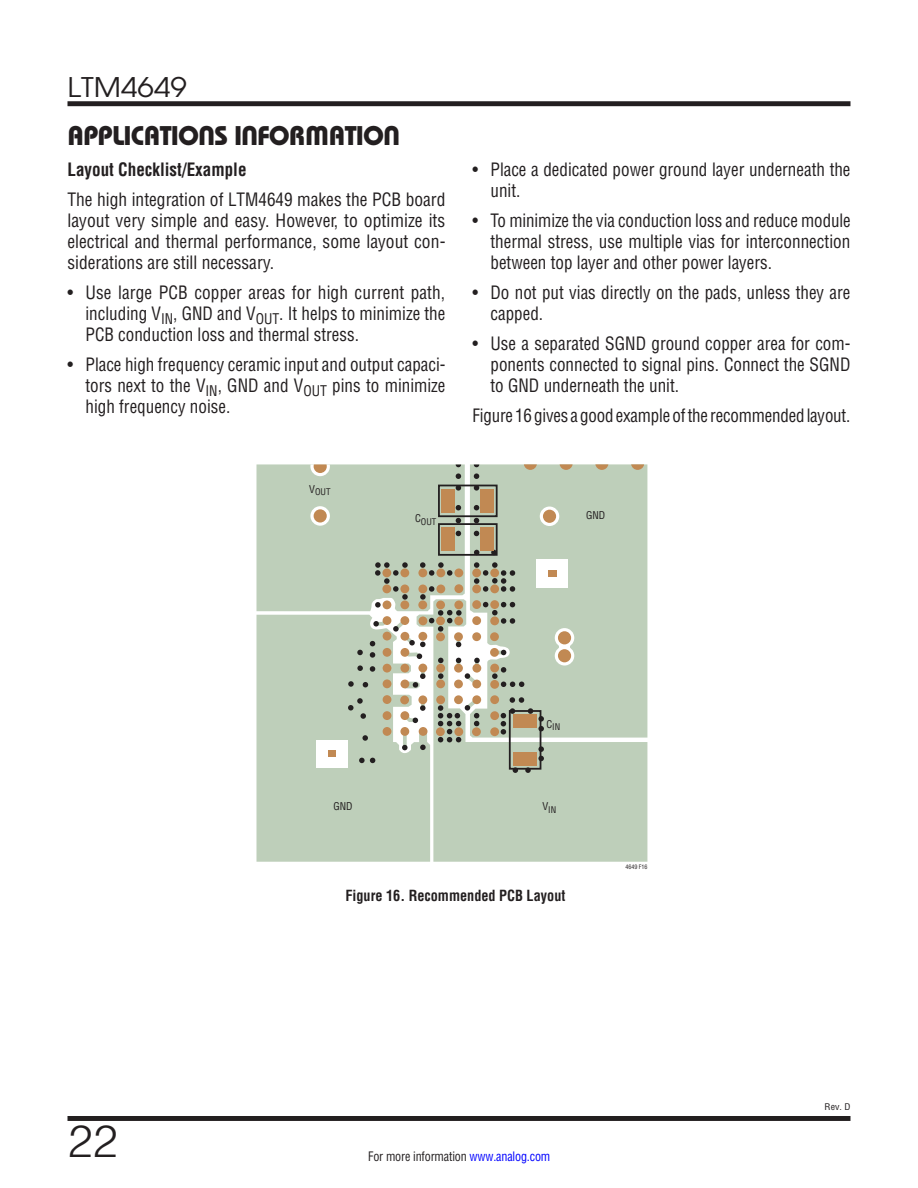
<style>
.page{position:relative;width:918px;height:1188px;background:#fff}
.page>*{position:absolute;margin:0;border:0;box-sizing:border-box;transform-origin:0 0}
.t1{font:300 45px "Linear Helvetica";color:#231f20}
.Section_Heads_non-TO{font:27px "Linear Bauhaus";letter-spacing:-.02em;color:#231f20}
.t2{font:27px "Linear Avant Garde";color:#231f20;scale:1.1 1}
.Body_text{font:18px/21px "Linear Helv Cond";color:#231f20;text-align:justify;scale:.95 1}
.Body_text-2{font:18px/21px "Linear Helv Cond";color:#231f20;text-align:justify;scale:.94 1}
.Body_text-3{font:18px/21px "Linear Helv Cond";color:#231f20;text-align:justify}
.Body_text-4{font:18px/21px "Linear Helv Cond";color:#231f20;text-align:justify;scale:.96 1}
.Subhead_2{font:700 18px "Linear Helv Cond";color:#231f20;scale:.95 1}
.t3{font:700 15px "Linear Helv Cond";color:#231f20;scale:.95 1}
.t4{font:12.75px "Linear Helv Cond";letter-spacing:-.01em;color:#231f20;scale:.95 1}
.t5{font:10.5px "Linear Helv Cond";color:#231f20}
.t6{font:9px "Linear Helv Cond";color:#231f20}
.t7{font:9px "Linear Helv Cond";color:#231f20;scale:1.1 1}
.t8{font:6px "Linear Helv Cond";color:#231f20}
.s1{color:#00f}
</style>
<div class="page">
<div style="left:68px;top:101px;width:782px;height:5px;background:#231f20"></div>
<div style="left:68px;top:1116px;width:782px;height:5px;background:#231f20"></div>
<div style="left:544px;top:742px;width:103px;height:120px;background:#becfba"></div>
<div style="left:544px;top:464px;width:103px;height:274px;background:#becfba"></div>
<svg style="left:540px;top:507px;width:19px;height:19px"></svg>
<div style="left:543px;top:510px;width:13px;height:13px;background:#c18953;border-radius:50%"></div>
<svg style="left:256px;top:464px;width:288px;height:398px;background:#bfc9b5"></svg>
<svg style="left:560px;top:464px;width:13px;height:6px"></svg>
<svg style="left:595px;top:464px;width:13px;height:6px"></svg>
<svg style="left:631px;top:464px;width:13px;height:6px"></svg>
<svg style="left:555px;top:628px;width:19px;height:20px"></svg>
<div style="left:558px;top:631px;width:13px;height:13px;background:#c18953;border-radius:50%"></div>
<svg style="left:555px;top:646px;width:19px;height:20px"></svg>
<div style="left:558px;top:649px;width:13px;height:13px;background:#c18953;border-radius:50%"></div>
<div style="left:536px;top:559px;width:32px;height:29px;background:#fff"></div>
<div style="left:548px;top:570px;width:8px;height:7px;background:#c18953"></div>
<svg style="left:559px;top:645px;width:11px;height:3px"></svg>
<h2 class="t2" style="left:68px;top:70px;width:110px">LTM4649</h2>
<p class="Section_Heads_non-TO" style="left:68px;top:119px;width:334px">APPLICATIONS INFORMATION</p>
<p class="Subhead_2" style="left:68px;top:159px;width:190px">Layout Checklist/Example</p>
<p class="Body_text-3" style="left:68px;top:189px;width:380px">The high integration of LTM4649 makes the PCB board layout very simple and easy. However, to optimize its electrical and thermal performance, some layout con&shy;siderations are still necessary.</p>
<p class="Body_text-4" style="left:86px;top:282px;width:376px;text-indent:-18px">• Use large PCB copper areas for high current path, including V<sub>IN</sub>, GND and V<sub>OUT</sub>. It helps to minimize the PCB conduction loss and thermal stress.</p>
<p class="Body_text" style="left:86px;top:354px;width:380px;text-indent:-18px">• Place high frequency ceramic input and output capaci&shy;tors next to the V<sub>IN</sub>, GND and V<sub>OUT</sub> pins to minimize high frequency noise.</p>
<p class="t6" style="left:309px;top:486px;width:23px"><sup>V</sup>OUT</p>
<p class="t6" style="left:415px;top:516px;width:23px"><sup>C</sup>OUT</p>
<p class="Body_text" style="left:490px;top:159px;width:381px;text-indent:-18px">• Place a dedicated power ground layer underneath the unit.</p>
<p class="Body_text-2" style="left:490px;top:210px;width:385px;text-indent:-18px">• To minimize the via conduction loss and reduce module thermal stress, use multiple vias for interconnection between top layer and other power layers.</p>
<p class="Body_text" style="left:490px;top:282px;width:380px;text-indent:-18px">• Do not put vias directly on the pads, unless they are capped.</p>
<p class="Body_text" style="left:490px;top:333px;width:380px;text-indent:-18px">• Use a separated SGND ground copper area for com&shy;ponents connected to signal pins. Connect the SGND to GND underneath the unit.</p>
<p class="Body_text-2" style="left:472px;top:405px;width:403px">Figure 16 gives a good example of the recommended layout.</p>
<p class="t5" style="left:586px;top:508px;width:21px">GND</p>
<p class="t5" style="left:333px;top:800px;width:21px">GND</p>
<p class="t6" style="left:546px;top:721px;width:15px"><sup>C</sup>IN</p>
<p class="t6" style="left:542px;top:804px;width:15px"><sup>V</sup>IN</p>
<p class="t8" style="left:625px;top:863px;width:24px">4649 F16</p>
<h1 class="t1" style="left:68px;top:1113px;width:52px">22</h1>
<p class="t3" style="left:345px;top:886px;width:233px">Figure 16. Recommended PCB Layout</p>
<p class="t4" style="left:368px;top:1148px;width:193px">For more information <span class="s1">www.analog.com</span></p>
<p class="t7" style="left:825px;top:1102px;width:25px">Rev. D</p>
</div>
